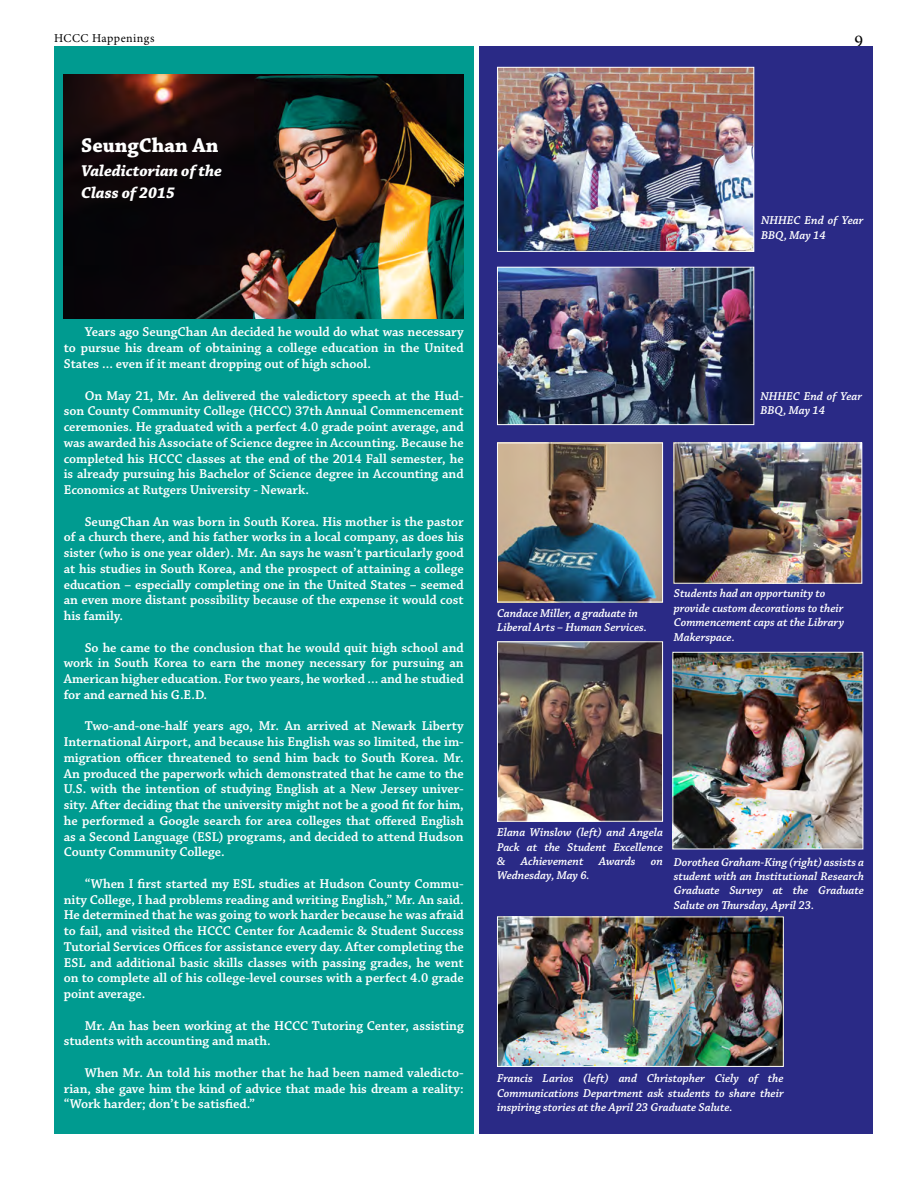
<style>
.page{position:relative;width:918px;height:1188px;background:#fff}
.page>*{position:absolute;margin:0;border:0;box-sizing:border-box;transform-origin:0 0}
.t1{font:700 21px "Chaparral Pro";letter-spacing:-.005em;color:#fff}
.t2{font:18px "Minion Pro";color:#000}
.t3{font:italic 700 16.5px/22.5px "Chaparral Pro";letter-spacing:-.005em;color:#fff}
.t4{font:600 13.5px/15.8px "Chaparral Pro";letter-spacing:-.005em;color:#fff;text-align:justify}
.t5{font:italic 600 12px/14.4px "Chaparral Pro";color:#fff}
.t6{font:12px "Minion Pro";letter-spacing:.04em;color:#000}
</style>
<div class="page">
<div style="left:480px;top:46px;width:393px;height:1088px;background:#2a2a86"></div>
<div style="left:54px;top:46px;width:419px;height:1088px;background:#009b90"></div>
<img style="left:64px;top:75px;width:400px;height:243px">
<img style="left:499px;top:269px;width:253px;height:154px">
<div style="left:497px;top:267px;width:257px;height:158px;border:1px solid #fff"></div>
<img style="left:499px;top:69px;width:253px;height:181px">
<div style="left:497px;top:67px;width:257px;height:185px;border:1px solid #fff"></div>
<img style="left:499px;top:445px;width:162px;height:155px">
<div style="left:497px;top:443px;width:166px;height:159px;border:1px solid #fff"></div>
<img style="left:676px;top:445px;width:184px;height:137px">
<div style="left:674px;top:443px;width:188px;height:141px;border:1px solid #fff"></div>
<img style="left:499px;top:643px;width:162px;height:177px">
<div style="left:497px;top:641px;width:166px;height:181px;border:1px solid #fff"></div>
<img style="left:499px;top:918px;width:283px;height:147px">
<div style="left:497px;top:916px;width:287px;height:151px;border:1px solid #fff"></div>
<img style="left:674px;top:654px;width:187px;height:193px">
<div style="left:672px;top:652px;width:191px;height:197px;border:1px solid #fff"></div>
<p class="t6" style="left:54px;top:31px;width:102px">HCCC Happenings</p>
<h2 class="t2" style="left:855px;top:30px;width:10px">9</h2>
<h1 class="t1" style="left:81px;top:133px;width:139px">SeungChan An</h1>
<p class="t3" style="left:81px;top:160px;width:143px">Valedictorian of the<br>Class of 2015</p>
<p class="t5" style="left:761px;top:214px;width:104px">NHHEC End of Year<br>BBQ, May 14</p>
<p class="t4" style="left:64px;top:325px;width:402px;text-indent:21px">Years ago SeungChan An decided he would do what was necessary to pursue his dream of obtaining a college education in the United States ... even if it meant dropping out of high school.</p>
<p class="t4" style="left:64px;top:388px;width:402px;text-indent:21px">On May 21, Mr. An delivered the valedictory speech at the Hud&shy;son County Community College (HCCC) 37th Annual Commencement ceremonies. He graduated with a perfect 4.0 grade point average, and was awarded his Associate of Science degree in Accounting. Because he completed his HCCC classes at the end of the 2014 Fall semester, he is already pursuing his Bachelor of Science degree in Accounting and Economics at Rutgers University - Newark.</p>
<p class="t4" style="left:64px;top:514px;width:402px;text-indent:21px">SeungChan An was born in South Korea. His mother is the pastor of a church there, and his father works in a local company, as does his sister (who is one year older). Mr. An says he wasn’t particularly good at his studies in South Korea, and the prospect of attaining a college education – especially completing one in the United States – seemed an even more distant possibility because of the expense it would cost his family.</p>
<p class="t4" style="left:64px;top:640px;width:402px;text-indent:21px">So he came to the conclusion that he would quit high school and work in South Korea to earn the money necessary for pursuing an American higher education. For two years, he worked ... and he studied for and earned his G.E.D.</p>
<p class="t4" style="left:64px;top:719px;width:402px;text-indent:21px">Two-and-one-half years ago, Mr. An arrived at Newark Liberty International Airport, and because his English was so limited, the im&shy;migration officer threatened to send him back to South Korea. Mr.<br>An produced the paperwork which demonstrated that he came to the U.S. with the intention of studying English at a New Jersey univer&shy;sity. After deciding that the university might not be a good fit for him, he performed a Google search for area colleges that offered English as a Second Language (ESL) programs, and decided to attend Hudson County Community College.</p>
<p class="t4" style="left:64px;top:876px;width:402px;text-indent:21px">“When I first started my ESL studies at Hudson County Commu&shy;nity College, I had problems reading and writing English,” Mr. An said.<br>He determined that he was going to work harder because he was afraid to fail, and visited the HCCC Center for Academic &amp; Student Success Tutorial Services Offices for assistance every day. After completing the ESL and additional basic skills classes with passing grades, he went on to complete all of his college-level courses with a perfect 4.0 grade point average.</p>
<p class="t4" style="left:64px;top:1018px;width:401px;text-indent:21px">Mr. An has been working at the HCCC Tutoring Center, assisting students with accounting and math.</p>
<p class="t4" style="left:64px;top:1065px;width:402px;text-indent:21px">When Mr. An told his mother that he had been named valedicto&shy;rian, she gave him the kind of advice that made his dream a reality: “Work harder; don’t be satisfied.”</p>
<p class="t5" style="left:760px;top:389px;width:103px">NHHEC End of Year<br>BBQ, May 14</p>
<p class="t5" style="left:497px;top:606px;width:152px">Candace Miller, a graduate in<br>Liberal Arts – Human Services.</p>
<p class="t5" style="left:674px;top:587px;width:172px">Students had an opportunity to provide custom decorations to their<br>Commencement caps at the Library<br>Makerspace.</p>
<p class="t5" style="left:497px;top:826px;width:167px;text-align:justify">Elana Winslow (left) and Angela Pack at the Student Excellence &amp;</p>
<p class="t5" style="left:521px;top:854px;width:64px">Achievement</p>
<p class="t5" style="left:599px;top:854px;width:38px">Awards</p>
<p class="t5" style="left:651px;top:854px;width:14px">on</p>
<p class="t5" style="left:497px;top:869px;width:94px">Wednesday, May 6.</p>
<p class="t5" style="left:674px;top:855px;width:192px;text-align:justify">Dorothea Graham-King (right) assists a student with an Institutional Research Graduate Survey at the Graduate Salute on Thursday, April 23.</p>
<p class="t5" style="left:497px;top:1072px;width:288px;text-align:justify">Francis Larios (left) and Christopher Ciely of the Communications Department ask students to share their inspiring stories at the April 23 Graduate Salute.</p>
</div>
